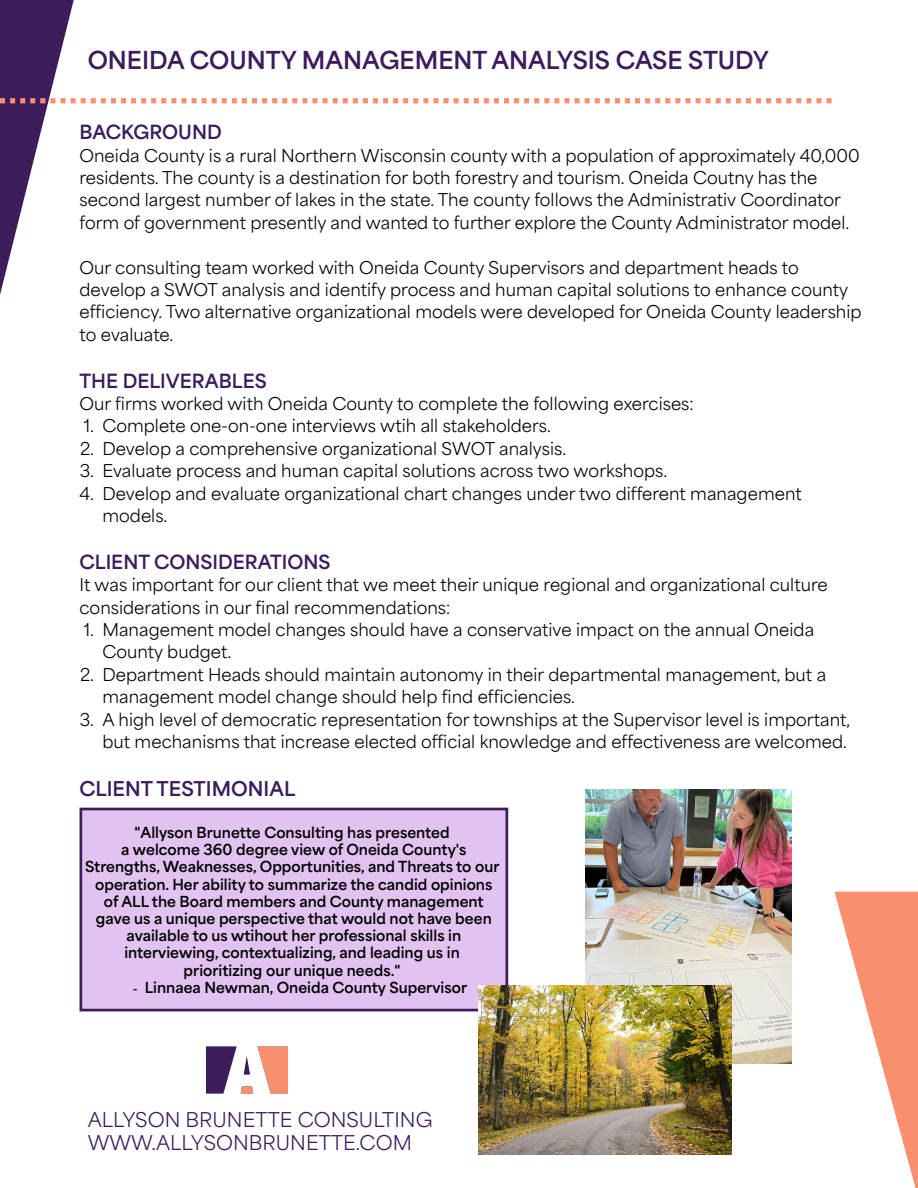
<style>
.page{position:relative;width:918px;height:1188px;background:#fff}
.page>*{position:absolute;margin:0;border:0;box-sizing:border-box;transform-origin:0 0}
.t1{font:700 23.25px "Area Normal";color:#3c1c5b}
.t2{font:19.2px/23px "Area Normal";color:#3c1c5b}
.t3{font:700 19.2px "Area Normal";color:#3c1c5b}
.t4{font:700 18.3px "Area Normal";color:#3c1c5b}
.t5{font:16.5px/22.4px "Area Normal";color:#000}
.t6{font:700 14.25px/17.1px "Area Normal";color:#000;text-align:center}
.s1{font-family:"Times New Roman";font-weight:400}
</style>
<div class="page">
<svg style="left:0;top:0;width:832px;height:295px"></svg>
<svg style="left:834px;top:892px;width:84px;height:296px"></svg>
<img style="left:586px;top:789px;width:205px;height:274px">
<div style="left:81px;top:809px;width:426px;height:201px;background:#e1c2f0"></div>
<div style="left:80px;top:808px;width:428px;height:203px;border:3px solid #3c1c5b"></div>
<img style="left:479px;top:985px;width:253px;height:169px">
<img style="left:206px;top:1046px;width:82px;height:48px">
<h1 class="t1" style="left:88px;top:40px;width:683px">ONEIDA COUNTY MANAGEMENT ANALYSIS CASE STUDY</h1>
<p class="t4" style="left:80px;top:116px;width:144px">BACKGROUND</p>
<p class="t5" style="left:80px;top:142px;width:782px">Oneida County is a rural Northern Wisconsin county with a population of approximately 40,000 residents. The county is a destination for both forestry and tourism. Oneida Coutny has the second largest number of lakes in the state. The county follows the Administrativ Coordinator form of government presently and wanted to further explore the County Administrator model.</p>
<p class="t5" style="left:80px;top:254px;width:784px">Our consulting team worked with Oneida County Supervisors and department heads to develop a SWOT analysis and identify process and human capital solutions to enhance county efficiency. Two alternative organizational models were developed for Oneida County leadership to evaluate.</p>
<p class="t4" style="left:80px;top:364px;width:189px">THE DELIVERABLES</p>
<p class="t5" style="left:80px;top:391px;width:616px">Our firms worked with Oneida County to complete the following exercises:</p>
<p class="t5" style="left:84px;top:413px;width:469px">1. Complete one-on-one interviews wtih all stakeholders.</p>
<p class="t5" style="left:80px;top:435px;width:488px">2. Develop a comprehensive organizational SWOT analysis.</p>
<p class="t5" style="left:80px;top:458px;width:589px">3. Evaluate process and human capital solutions across two workshops.</p>
<p class="t5" style="left:102px;top:480px;width:701px;text-indent:-23px">4. Develop and evaluate organizational chart changes under two different management models.</p>
<p class="t4" style="left:80px;top:546px;width:253px">CLIENT CONSIDERATIONS</p>
<p class="t5" style="left:80px;top:572px;width:750px">It was important for our client that we meet their unique regional and organizational culture considerations in our final recommendations:</p>
<p class="t5" style="left:102px;top:617px;width:713px;text-indent:-19px">1. Management model changes should have a conservative impact on the annual Oneida<br>County budget.</p>
<p class="t5" style="left:102px;top:661px;width:725px;text-indent:-22px">2. Department Heads should maintain autonomy in their departmental management, but a management model change should help find efficiencies.</p>
<p class="t5" style="left:80px;top:706px;width:772px;text-align:right">3. A high level of democratic representation for townships at the Supervisor level is important, but mechanisms that increase elected official knowledge and effectiveness are welcomed.</p>
<p class="t3" style="left:80px;top:771px;width:217px">CLIENT TESTIMONIAL</p>
<p class="t6" style="left:85px;top:823px;width:416px">"Allyson Brunette Consulting has presented<br>a welcome 360 degree view of Oneida County's Strengths, Weaknesses, Opportunities, and Threats to our operation. Her ability to summarize the candid opinions of ALL the Board members and County management gave us a unique perspective that would not have been available to us wtihout her professional skills in interviewing, contextualizing, and leading us in prioritizing our unique needs."</p>
<p class="t6" style="left:133px;top:977px;width:336px"><span class="s1">-</span> Linnaea Newman, Oneida County Supervisor</p>
<p class="t2" style="left:88px;top:1106px;width:346px">ALLYSON BRUNETTE CONSULTING<br>WWW.ALLYSONBRUNETTE.COM</p>
</div>
